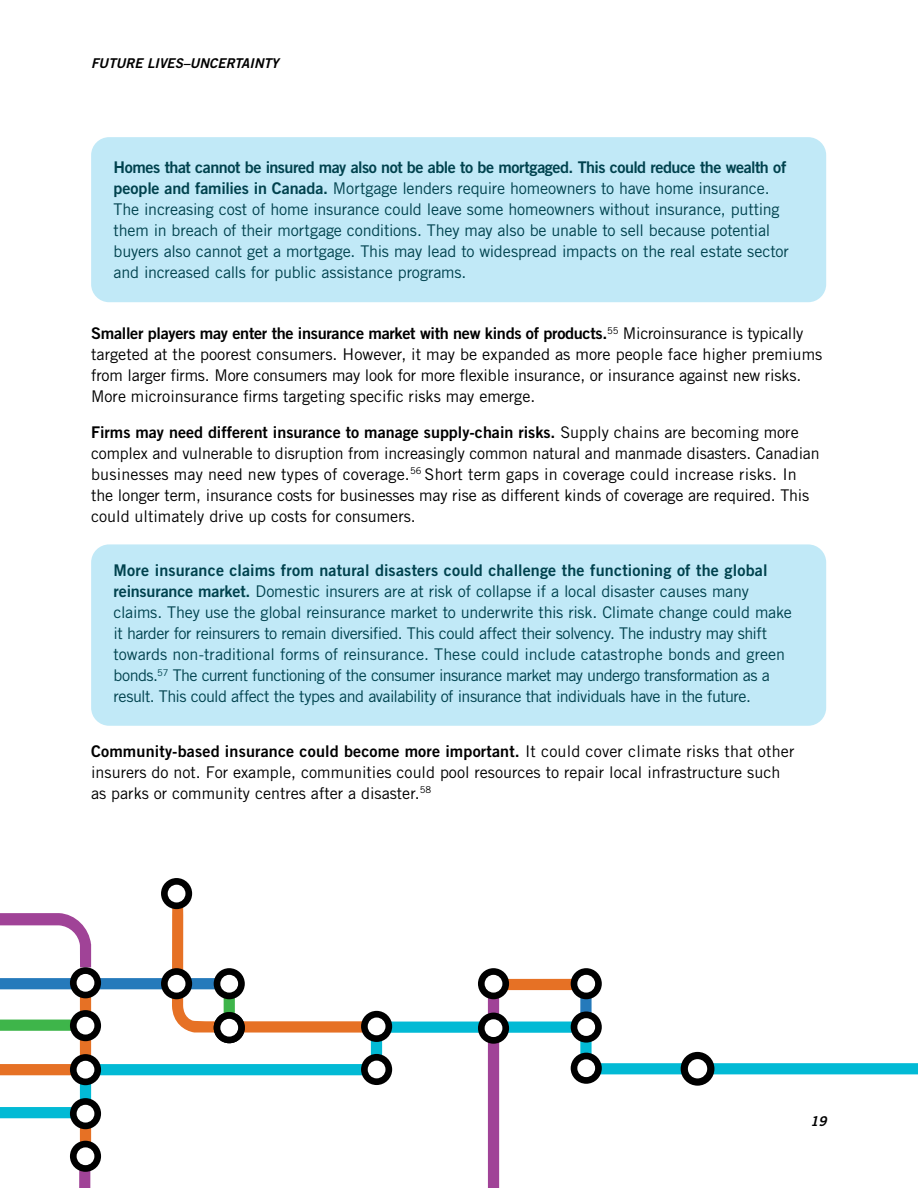
<style>
.page{position:relative;width:918px;height:1188px;background:#fff}
.page>*{position:absolute;margin:0;border:0;box-sizing:border-box;transform-origin:0 0}
.t1{font:16.2px/21px "Trade Gothic LT Std";letter-spacing:-.015em;color:#00424e}
.t2{font:16.2px/21px "Trade Gothic LT Std";color:#000}
.t3{font:16.2px "Trade Gothic LT Std Bd 2";color:#000}
.t4{font:16.2px "Trade Gothic LT Std Bd 2";letter-spacing:-.02em;color:#000}
.t5{font:16.2px "Trade Gothic LT Std Bd 2";letter-spacing:-.03em;color:#00424e}
.t6{font:16.2px "Trade Gothic LT Std Bd 2";letter-spacing:-.005em;color:#00424e}
.t7{font:13.5px "Trade Gothic LT Std Bd 2 Obl";color:#000}
.s1{font-family:"Trade Gothic LT Std Bd 2"}
.s2{font-family:"Trade Gothic LT Std"}
</style>
<div class="page">
<div style="left:91px;top:544px;width:735px;height:182px;background:#c1e9f7;border-radius:18px"></div>
<div style="left:91px;top:137px;width:735px;height:165px;background:#c1e9f7;border-radius:18px"></div>
<div style="left:375px;top:1022px;width:211px;height:11px;background:#02bad5"></div>
<div style="left:0;top:978px;width:233px;height:11px;background:#257abb"></div>
<div style="left:581px;top:1063px;width:337px;height:11px;background:#02bad5"></div>
<div style="left:86px;top:1064px;width:296px;height:11px;background:#02bad5"></div>
<svg style="left:478px;top:968px;width:124px;height:220px"></svg>
<svg style="left:161px;top:878px;width:231px;height:207px"></svg>
<svg style="left:0;top:913px;width:101px;height:275px"></svg>
<svg style="left:681px;top:1052px;width:33px;height:34px"></svg>
<p class="t7" style="left:91px;top:55px;width:189px">FUTURE LIVES–UNCERTAINTY</p>
<p class="t5" style="left:114px;top:157px;width:674px">Homes that cannot be insured may also not be able to be mortgaged. This could reduce the wealth of</p>
<p class="t1" style="left:114px;top:177px;width:677px"><span class="s1">people and families in Canada.</span> Mortgage lenders require homeowners to have home insurance.<br>The increasing cost of home insurance could leave some homeowners without insurance, putting them in breach of their mortgage conditions. They may also be unable to sell because potential buyers also cannot get a mortgage. This may lead to widespread impacts on the real estate sector and increased calls for public assistance programs.</p>
<p class="t4" style="left:91px;top:323px;width:714px">Smaller players may enter the insurance market with new kinds of products.<sup>55</sup> <span class="s2">Microinsurance is typically</span></p>
<p class="t2" style="left:91px;top:344px;width:733px">targeted at the poorest consumers. However, it may be expanded as more people face higher premiums from larger firms. More consumers may look for more flexible insurance, or insurance against new risks.<br>More microinsurance firms targeting specific risks may emerge.</p>
<p class="t3" style="left:91px;top:422px;width:709px">Firms may need different insurance to manage supply-chain risks. <span class="s2">Supply chains are becoming more</span></p>
<p class="t2" style="left:91px;top:442px;width:730px">complex and vulnerable to disruption from increasingly common natural and manmade disasters. Canadian businesses may need new types of coverage.<sup>56</sup> Short term gaps in coverage could increase risks. In the longer term, insurance costs for businesses may rise as different kinds of coverage are required. This could ultimately drive up costs for consumers.</p>
<p class="t6" style="left:114px;top:561px;width:655px">More insurance claims from natural disasters could challenge the functioning of the global</p>
<p class="t1" style="left:114px;top:581px;width:680px"><span class="s1">reinsurance market.</span> Domestic insurers are at risk of collapse if a local disaster causes many claims. They use the global reinsurance market to underwrite this risk. Climate change could make it harder for reinsurers to remain diversified. This could affect their solvency. The industry may shift towards non-traditional forms of reinsurance. These could include catastrophe bonds and green bonds.<sup>57</sup> The current functioning of the consumer insurance market may undergo transformation as a result. This could affect the types and availability of insurance that individuals have in the future.</p>
<p class="t3" style="left:91px;top:741px;width:705px">Community-based insurance could become more important. <span class="s2">It could cover climate risks that other</span></p>
<p class="t2" style="left:91px;top:761px;width:691px">insurers do not. For example, communities could pool resources to repair local infrastructure such as parks or community centres after a disaster.<sup>58</sup></p>
<p class="t7" style="left:810px;top:1113px;width:18px">19</p>
</div>
